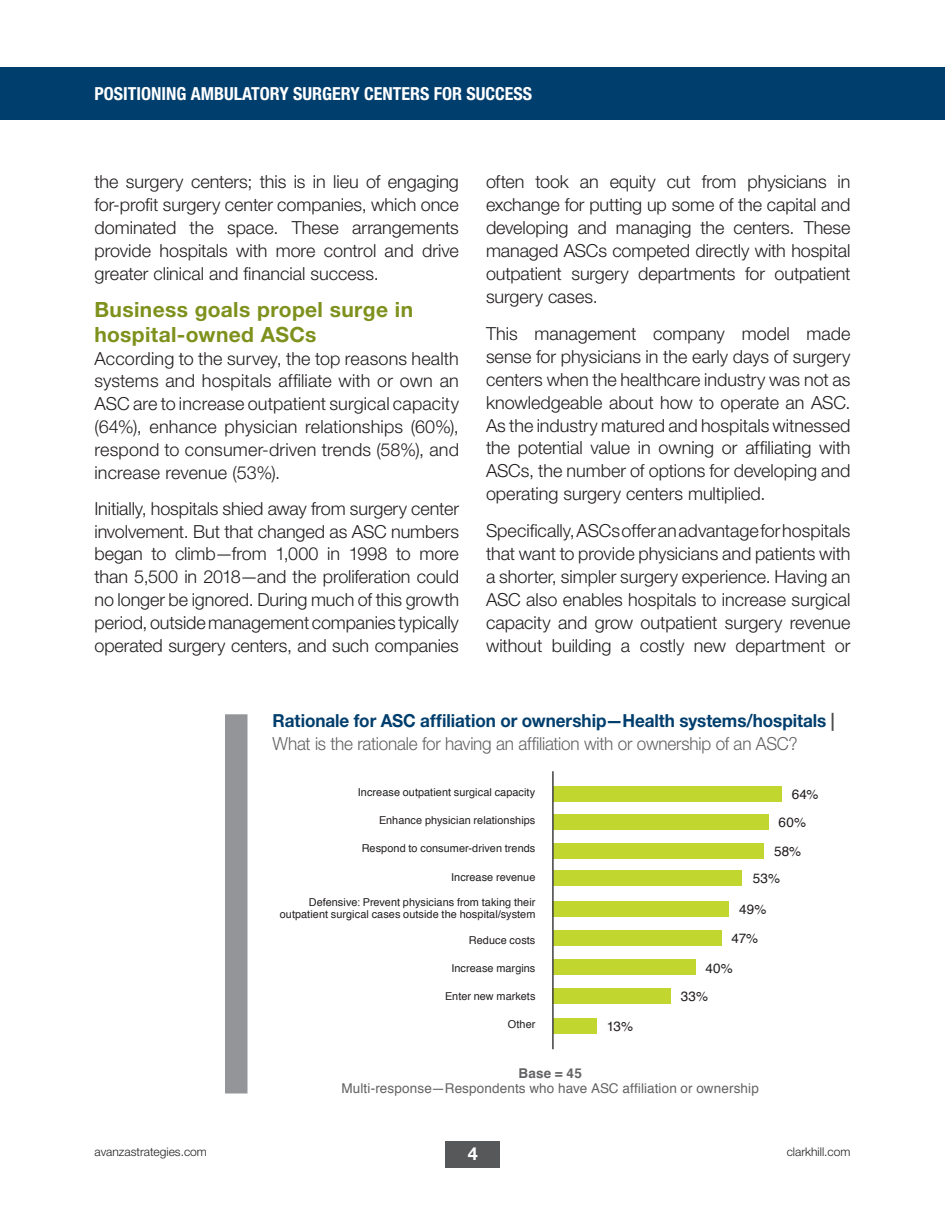
<style>
.page{position:relative;width:945px;height:1215px;background:#fff}
.page>*{position:absolute;margin:0;border:0;box-sizing:border-box;transform-origin:0 0}
.t1{font:700 21px/24.3px "Helvetica Neue LT Std";letter-spacing:.015em;color:#7e911c}
.t2{font:300 18px/23px "Helvetica Neue LT Std";color:#231f20;text-align:justify}
.t3{font:300 18px/22.5px "Helvetica Neue LT Std";letter-spacing:-.01em;color:#636366;scale:.95 1}
.t4{font:700 condensed 18px "Helvetica Neue LT Std";color:#fff}
.t5{font:700 18px "Helvetica Neue LT Std";color:#fff}
.t6{font:13.5px/15px "Helvetica";letter-spacing:.01em;color:#636366;text-align:center}
.t7{font:13.5px "Helvetica";letter-spacing:.02em;color:#231f20}
.t8{font:300 12px "Helvetica Neue LT Std";color:#231f20}
.t9{font:10.8px/12px "Helvetica";letter-spacing:.005em;color:#231f20;text-align:right}
.s1{font-weight:700;color:#003e6d}
.s2{font-weight:700;color:#4b4c4d}
.s3{font-weight:700}
</style>
<div class="page">
<div style="left:446px;top:1141px;width:54px;height:26px;background:#57585a"></div>
<div style="left:0;top:68px;width:945px;height:52px;background:#003e6d"></div>
<div style="left:553px;top:930px;width:168px;height:16px;background:#c1d72f"></div>
<div style="left:553px;top:959px;width:142px;height:16px;background:#c1d72f"></div>
<div style="left:553px;top:901px;width:176px;height:16px;background:#c1d72f"></div>
<div style="left:553px;top:988px;width:118px;height:15px;background:#c1d72f"></div>
<div style="left:553px;top:870px;width:189px;height:16px;background:#c1d72f"></div>
<div style="left:553px;top:843px;width:211px;height:16px;background:#c1d72f"></div>
<div style="left:553px;top:814px;width:215px;height:16px;background:#c1d72f"></div>
<div style="left:553px;top:786px;width:229px;height:16px;background:#c1d72f"></div>
<div style="left:553px;top:1018px;width:43px;height:16px;background:#c1d72f"></div>
<hr style="left:552px;top:771px;width:2px;height:278px;background:#404041">
<div style="left:225px;top:714px;width:23px;height:379px;background:#939598"></div>
<p class="t4" style="left:94px;top:83px;width:439px">POSITIONING AMBULATORY SURGERY CENTERS FOR SUCCESS</p>
<p class="t2" style="left:94px;top:170px;width:366px">the surgery centers; this is in lieu of engaging for-profit surgery center companies, which once dominated the space. These arrangements provide hospitals with more control and drive greater clinical and financial success.</p>
<p class="t1" style="left:94px;top:297px;width:320px">Business goals propel surge in hospital-owned ASCs</p>
<p class="t2" style="left:94px;top:346px;width:366px">According to the survey, the top reasons health systems and hospitals affiliate with or own an ASC are to increase outpatient surgical capacity (64%), enhance physician relationships (60%), respond to consumer-driven trends (58%), and increase revenue (53%).</p>
<p class="t2" style="left:94px;top:497px;width:366px">Initially, hospitals shied away from surgery center involvement. But that changed as ASC numbers began to climb—from 1,000 in 1998 to more than 5,500 in 2018—and the proliferation could no longer be ignored. During much of this growth period, outside management companies typically operated surgery centers, and such companies</p>
<p class="t2" style="left:486px;top:170px;width:366px">often took an equity cut from physicians in exchange for putting up some of the capital and developing and managing the centers. These managed ASCs competed directly with hospital outpatient surgery departments for outpatient surgery cases.</p>
<p class="t2" style="left:486px;top:321px;width:366px">This management company model made sense for physicians in the early days of surgery centers when the healthcare industry was not as knowledgeable about how to operate an ASC.<br>As the industry matured and hospitals witnessed the potential value in owning or affiliating with ASCs, the number of options for developing and operating surgery centers multiplied.</p>
<p class="t2" style="left:486px;top:519px;width:366px">Specifically, ASCs offer an advantage for hospitals that want to provide physicians and patients with a shorter, simpler surgery experience. Having an ASC also enables hospitals to increase surgical capacity and grow outpatient surgery revenue without building a costly new department or</p>
<p class="t3" style="left:273px;top:709px;width:593px"><span class="s1">Rationale for ASC affiliation or ownership—Health systems/hospitals</span> <span class="s2">|<br></span>What is the rationale for having an affiliation with or ownership of an ASC?</p>
<p class="t9" style="left:358px;top:787px;width:179px">Increase outpatient surgical capacity</p>
<p class="t9" style="left:379px;top:815px;width:158px">Enhance physician relationships</p>
<p class="t9" style="left:362px;top:843px;width:175px">Respond to consumer-driven trends</p>
<p class="t9" style="left:451px;top:871px;width:86px">Increase revenue</p>
<p class="t9" style="left:280px;top:897px;width:257px">Defensive: Prevent physicians from taking their outpatient surgical cases outside the hospital/system</p>
<p class="t9" style="left:469px;top:934px;width:68px">Reduce costs</p>
<p class="t9" style="left:451px;top:962px;width:86px">Increase margins</p>
<p class="t9" style="left:445px;top:991px;width:92px">Enter new markets</p>
<p class="t9" style="left:508px;top:1019px;width:29px">Other</p>
<p class="t7" style="left:607px;top:1016px;width:28px">13%</p>
<p class="t7" style="left:792px;top:784px;width:28px">64%</p>
<p class="t7" style="left:779px;top:812px;width:29px">60%</p>
<p class="t7" style="left:774px;top:841px;width:29px">58%</p>
<p class="t7" style="left:753px;top:868px;width:29px">53%</p>
<p class="t7" style="left:739px;top:898px;width:29px">49%</p>
<p class="t7" style="left:732px;top:928px;width:28px">47%</p>
<p class="t7" style="left:705px;top:957px;width:29px">40%</p>
<p class="t7" style="left:681px;top:985px;width:29px">33%</p>
<p class="t6" style="left:342px;top:1067px;width:419px"><span class="s3">Base = 45<br></span>Multi-response—Respondents who have ASC affiliation or ownership</p>
<p class="t8" style="left:94px;top:1144px;width:114px">avanzastrategies.com</p>
<p class="t5" style="left:468px;top:1143px;width:12px">4</p>
<p class="t8" style="left:787px;top:1144px;width:65px">clarkhill.com</p>
</div>
